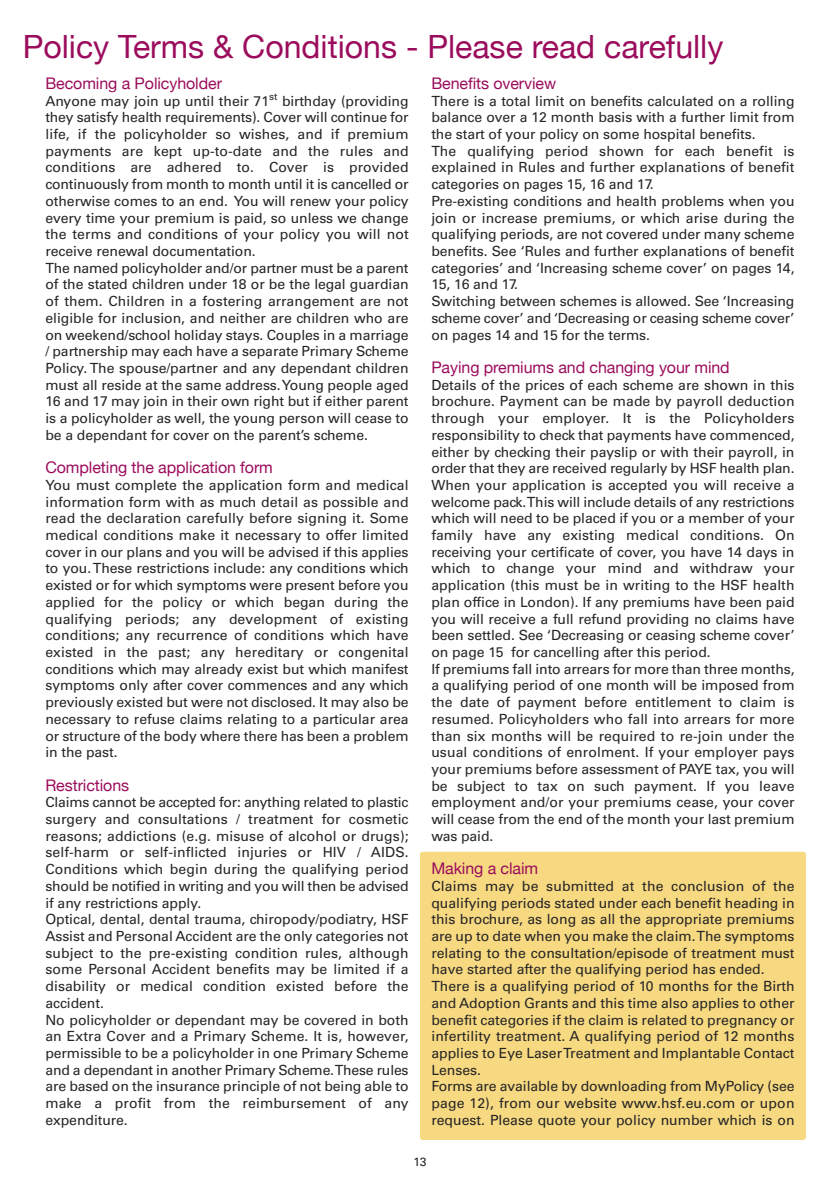
<style>
.page{position:relative;width:840px;height:1191px;background:#fff}
.page>*{position:absolute;margin:0;border:0;box-sizing:border-box;transform-origin:0 0}
.t1{font:32px "Helvetica Neue";color:#9b0c5c}
.t2{font:16px "Helvetica Neue";letter-spacing:-.005em;color:#9b0c5c}
.t3{font:14px/16.6px "Univers";letter-spacing:-.005em;color:#272526}
.t4{font:12px "Univers";color:#272526}
</style>
<div class="page">
<div style="left:420px;top:851px;width:385px;height:289px;background:#f6d981;border-radius:3px"></div>
<h1 class="t1" style="left:23px;top:28px;width:701px">Policy Terms &amp; Conditions - Please read carefully</h1>
<p class="t2" style="left:45px;top:74px;width:178px">Becoming a Policyholder</p>
<p class="t3" style="left:45px;top:94px;width:364px">Anyone may join up until their 71<sup>st</sup> birthday (providing they satisfy health requirements). Cover will continue for life, if the policyholder so wishes, and if premium payments are kept up-to-date and the rules and conditions are adhered to. Cover is provided continuously from month to month until it is cancelled or otherwise comes to an end. You will renew your policy every time your premium is paid, so unless we change the terms and conditions of your policy you will not receive renewal documentation.<br>The named policyholder and/or partner must be a parent of the stated children under 18 or be the legal guardian of them. Children in a fostering arrangement are not eligible for inclusion, and neither are children who are on weekend/school holiday stays. Couples in a marriage / partnership may each have a separate Primary Scheme Policy. The spouse/partner and any dependant children must all reside at the same address. Young people aged 16 and 17 may join in their own right but if either parent is a policyholder as well, the young person will cease to be a dependant for cover on the parent’s scheme.</p>
<p class="t2" style="left:45px;top:458px;width:229px">Completing the application form</p>
<p class="t3" style="left:45px;top:478px;width:364px;text-align:justify">You must complete the application form and medical information form with as much detail as possible and read the declaration carefully before signing it. Some medical conditions make it necessary to offer limited cover in our plans and you will be advised if this applies to you. These restrictions include: any conditions which existed or for which symptoms were present before you applied for the policy or which began during the qualifying periods; any development of existing conditions; any recurrence of conditions which have existed in the past; any hereditary or congenital conditions which may already exist but which manifest symptoms only after cover commences and any which previously existed but were not disclosed. It may also be necessary to refuse claims relating to a particular area or structure of the body where there has been a problem in the past.</p>
<p class="t2" style="left:45px;top:775px;width:85px">Restrictions</p>
<p class="t3" style="left:45px;top:795px;width:364px">Claims cannot be accepted for: anything related to plastic surgery and consultations / treatment for cosmetic reasons; addictions (e.g. misuse of alcohol or drugs); self-harm or self-inflicted injuries or HIV / AIDS.<br>Conditions which begin during the qualifying period should be notified in writing and you will then be advised if any restrictions apply.<br>Optical, dental, dental trauma, chiropody/podiatry, HSF Assist and Personal Accident are the only categories not subject to the pre-existing condition rules, although some Personal Accident benefits may be limited if a disability or medical condition existed before the accident.<br>No policyholder or dependant may be covered in both an Extra Cover and a Primary Scheme. It is, however, permissible to be a policyholder in one Primary Scheme and a dependant in another Primary Scheme. These rules are based on the insurance principle of not being able to make a profit from the reimbursement of any expenditure.</p>
<p class="t2" style="left:431px;top:74px;width:126px">Benefits overview</p>
<p class="t3" style="left:431px;top:94px;width:364px">There is a total limit on benefits calculated on a rolling balance over a 12 month basis with a further limit from the start of your policy on some hospital benefits.<br>The qualifying period shown for each benefit is explained in Rules and further explanations of benefit categories on pages 15, 16 and 17.<br>Pre-existing conditions and health problems when you join or increase premiums, or which arise during the qualifying periods, are not covered under many scheme benefits. See ‘Rules and further explanations of benefit categories’ and ‘Increasing scheme cover’ on pages 14, 15, 16 and 17.<br>Switching between schemes is allowed. See ‘Increasing scheme cover’ and ‘Decreasing or ceasing scheme cover’ on pages 14 and 15 for the terms.</p>
<p class="t2" style="left:431px;top:358px;width:300px">Paying premiums and changing your mind</p>
<p class="t3" style="left:431px;top:378px;width:364px">Details of the prices of each scheme are shown in this brochure. Payment can be made by payroll deduction through your employer. It is the Policyholders responsibility to check that payments have commenced, either by checking their payslip or with their payroll, in order that they are received regularly by HSF health plan.<br>When your application is accepted you will receive a welcome pack. This will include details of any restrictions which will need to be placed if you or a member of your family have any existing medical conditions. On receiving your certificate of cover, you have 14 days in which to change your mind and withdraw your application (this must be in writing to the HSF health plan office in London). If any premiums have been paid you will receive a full refund providing no claims have been settled. See ‘Decreasing or ceasing scheme cover’ on page 15 for cancelling after this period.<br>If premiums fall into arrears for more than three months, a qualifying period of one month will be imposed from the date of payment before entitlement to claim is resumed. Policyholders who fall into arrears for more than six months will be required to re-join under the usual conditions of enrolment. If your employer pays your premiums before assessment of PAYE tax, you will be subject to tax on such payment. If you leave employment and/or your premiums cease, your cover will cease from the end of the month your last premium was paid.</p>
<p class="t2" style="left:431px;top:859px;width:108px">Making a claim</p>
<p class="t3" style="left:431px;top:878px;width:364px">Claims may be submitted at the conclusion of the qualifying periods stated under each benefit heading in this brochure, as long as all the appropriate premiums are up to date when you make the claim. The symptoms relating to the consultation/episode of treatment must have started after the qualifying period has ended.<br>There is a qualifying period of 10 months for the Birth and Adoption Grants and this time also applies to other benefit categories if the claim is related to pregnancy or infertility treatment. A qualifying period of 12 months applies to Eye Laser Treatment and Implantable Contact Lenses.<br>Forms are available by downloading from MyPolicy (see page 12), from our website www.hsf.eu.com or upon request. Please quote your policy number which is on</p>
<p class="t4" style="left:413px;top:1157px;width:15px">13</p>
</div>
